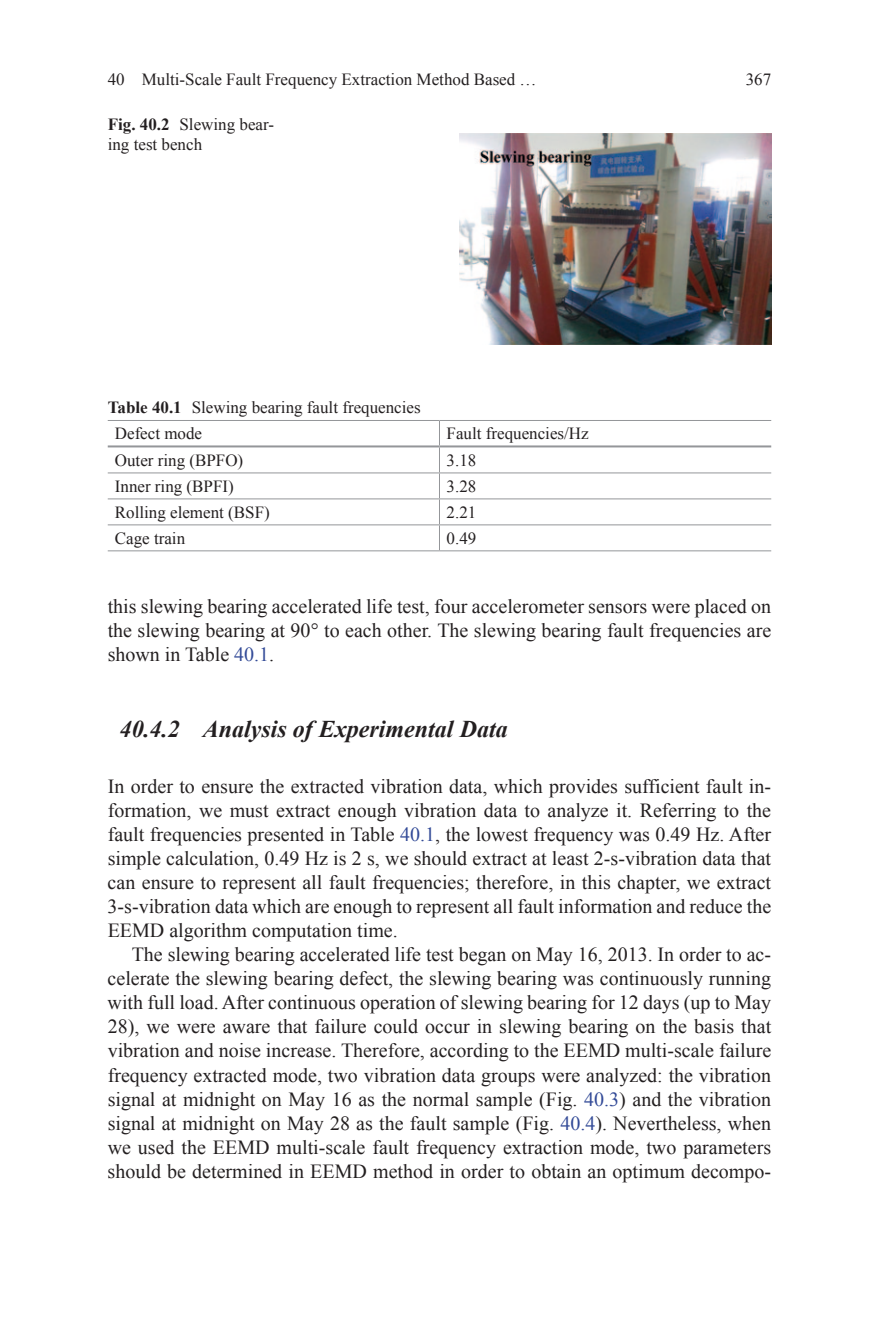
<style>
.page{position:relative;width:879px;height:1333px;background:#fff}
.page>*{position:absolute;margin:0;border:0;box-sizing:border-box;transform-origin:0 0}
.t1{font:italic 700 24px "Times New Roman";color:#231f20}
.t2{font:20px/24px "Times New Roman PSMT2";color:#231f20;text-align:justify}
.t3{font:17px/26px "Times New Roman PSMT2";color:#231f20}
.t4{font:17px "Times New Roman";color:#231f20}
.s1{font-family:"Times New Roman PS Bold MT22"}
.s2{font-family:"Times New Roman"}
.s3{color:#324a97}
</style>
<div class="page">
<img style="left:459px;top:133px;width:312px;height:211px">
<hr style="left:108px;top:420px;width:331px;height:1px;background:#949699">
<hr style="left:439px;top:420px;width:332px;height:1px;background:#949699">
<hr style="left:108px;top:445px;width:331px;height:2px;background:#949699">
<hr style="left:439px;top:445px;width:332px;height:2px;background:#949699">
<hr style="left:108px;top:472px;width:331px;height:1px;background:#949699">
<hr style="left:439px;top:472px;width:332px;height:1px;background:#949699">
<hr style="left:108px;top:498px;width:331px;height:1px;background:#949699">
<hr style="left:439px;top:498px;width:332px;height:1px;background:#949699">
<hr style="left:108px;top:524px;width:331px;height:1px;background:#949699">
<hr style="left:439px;top:524px;width:332px;height:1px;background:#949699">
<svg style="left:439px;top:421px;width:1px;height:129px"></svg>
<hr style="left:108px;top:550px;width:331px;height:1px;background:#949699">
<hr style="left:439px;top:550px;width:332px;height:1px;background:#949699">
<p class="t3" style="left:108px;top:66px;width:430px">40 Multi-Scale Fault Frequency Extraction Method Based …</p>
<p class="t3" style="left:108px;top:111px;width:168px"><span class="s1">Fig. 40.2</span> Slewing bear<span class="s2">-</span></p>
<p class="t4" style="left:108px;top:133px;width:96px">ing test bench</p>
<p class="t3" style="left:115px;top:394px;width:307px;text-indent:-7px"><span class="s1">Table 40.1</span> Slewing bearing fault frequencies<br>Defect mode</p>
<p class="t3" style="left:446px;top:420px;width:144px">Fault frequencies/Hz</p>
<p class="t3" style="left:115px;top:447px;width:130px">Outer ring (BPFO)</p>
<p class="t3" style="left:446px;top:447px;width:31px">3.18</p>
<p class="t3" style="left:115px;top:473px;width:120px">Inner ring (BPFI)</p>
<p class="t3" style="left:446px;top:473px;width:31px">3.28</p>
<p class="t3" style="left:115px;top:499px;width:156px">Rolling element (BSF)</p>
<p class="t3" style="left:446px;top:499px;width:31px">2.21</p>
<p class="t3" style="left:115px;top:525px;width:72px">Cage train</p>
<p class="t3" style="left:446px;top:525px;width:31px">0.49</p>
<p class="t3" style="left:746px;top:66px;width:27px">367</p>
<p class="t2" style="left:108px;top:594px;width:665px">this slewing bearing accelerated life test, four accelerometer sensors were placed on the slewing bearing at 90° to each other. The slewing bearing fault frequencies are shown in Table <span class="s3">40.1</span>.</p>
<p class="t1" style="left:120px;top:712px;width:389px">40.4.2 Analysis of Experimental Data</p>
<p class="t2" style="left:108px;top:774px;width:665px">In order to ensure the extracted vibration data, which provides sufficient fault in&shy;formation, we must extract enough vibration data to analyze it. Referring to the fault frequencies presented in Table <span class="s3">40.1</span>, the lowest frequency was 0.49 Hz. After simple calculation, 0.49 Hz is 2 s, we should extract at least 2-s-vibration data that can ensure to represent all fault frequencies; therefore, in this chapter, we extract 3-s-vibration data which are enough to represent all fault information and reduce the EEMD algorithm computation time.</p>
<p class="t2" style="left:108px;top:942px;width:665px;text-indent:24px">The slewing bearing accelerated life test began on May 16, 2013. In order to ac&shy;celerate the slewing bearing defect, the slewing bearing was continuously running with full load. After continuous operation of slewing bearing for 12 days (up to May 28), we were aware that failure could occur in slewing bearing on the basis that vibration and noise increase. Therefore, according to the EEMD multi-scale failure frequency extracted mode, two vibration data groups were analyzed: the vibration signal at midnight on May 16 as the normal sample (Fig. <span class="s3">40.3</span>) and the vibration signal at midnight on May 28 as the fault sample (Fig. <span class="s3">40.4</span>). Nevertheless, when we used the EEMD multi-scale fault frequency extraction mode, two parameters should be determined in EEMD method in order to obtain an optimum decompo<span class="s2">-</span></p>
</div>
